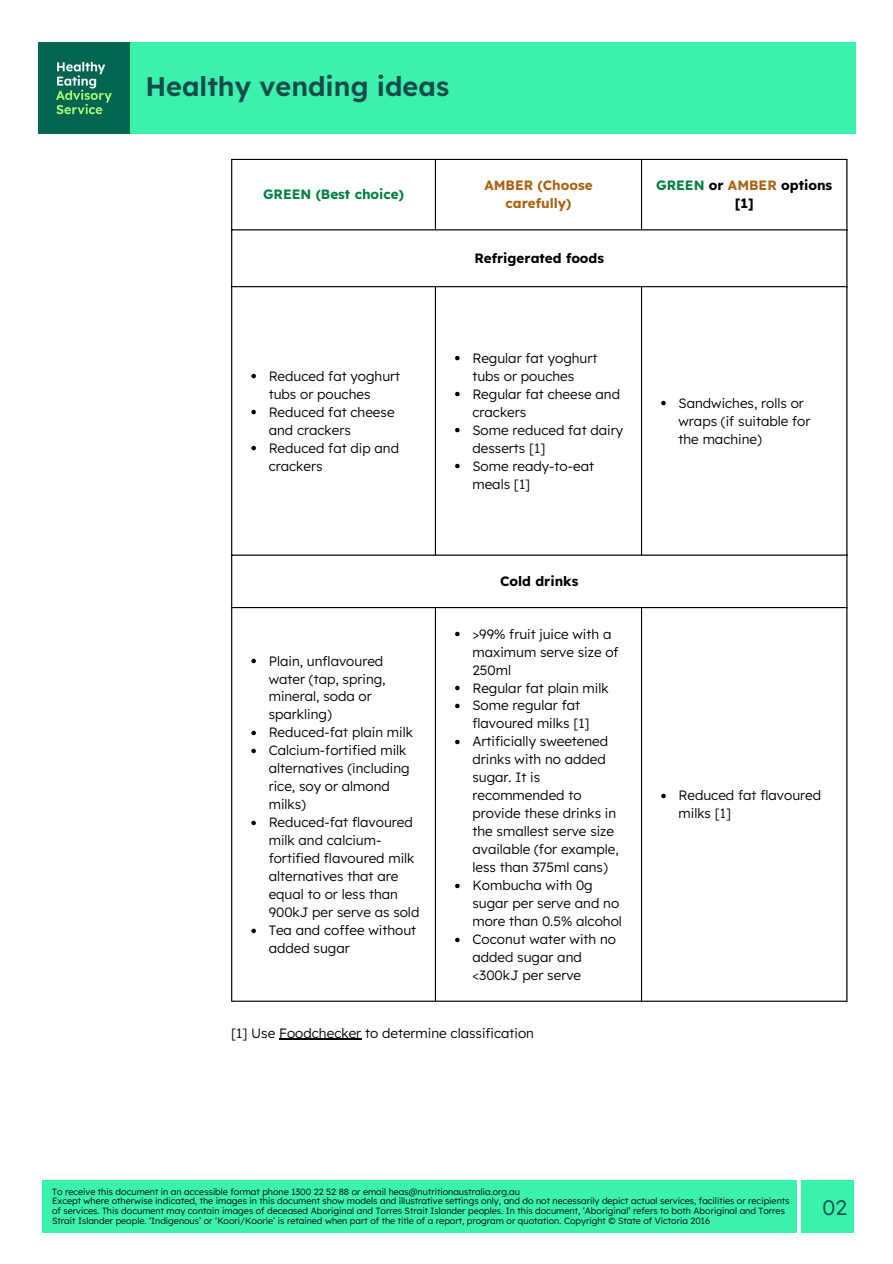
<style>
.page{position:relative;width:893px;height:1264px;background:#fff}
.page>*{position:absolute;margin:0;border:0;box-sizing:border-box;transform-origin:0 0}
.t1{font:600 27px "Lexend";color:#184a4b}
.t2{font:300 21px "Lexend";color:#184a4b}
.t3{font:300 13.5px/18px "Lexend";color:#000}
.t4{font:700 13.5px/18px "Lexend";color:#000;text-align:center}
.t5{font:700 13.5px/18px "Lexend";color:#ab6310;text-align:center}
.t6{font:700 13.5px "Lexend";color:#008041}
.t7{font:300 9px/9.8px "Lexend";color:#000}
.s1{color:#008041}
.s2{color:#ab6310}
</style>
<div class="page">
<svg style="left:251px;top:374px;width:5px;height:4px"></svg>
<svg style="left:251px;top:410px;width:5px;height:4px"></svg>
<svg style="left:251px;top:446px;width:5px;height:4px"></svg>
<svg style="left:455px;top:356px;width:4px;height:4px"></svg>
<svg style="left:455px;top:392px;width:4px;height:4px"></svg>
<svg style="left:455px;top:428px;width:4px;height:4px"></svg>
<svg style="left:455px;top:464px;width:4px;height:4px"></svg>
<svg style="left:661px;top:401px;width:4px;height:4px"></svg>
<svg style="left:251px;top:658px;width:5px;height:5px"></svg>
<svg style="left:251px;top:730px;width:5px;height:5px"></svg>
<svg style="left:251px;top:748px;width:5px;height:5px"></svg>
<svg style="left:251px;top:820px;width:5px;height:5px"></svg>
<svg style="left:251px;top:928px;width:5px;height:5px"></svg>
<svg style="left:455px;top:631px;width:4px;height:5px"></svg>
<svg style="left:455px;top:685px;width:4px;height:5px"></svg>
<svg style="left:455px;top:703px;width:4px;height:5px"></svg>
<svg style="left:455px;top:739px;width:4px;height:5px"></svg>
<svg style="left:455px;top:883px;width:4px;height:5px"></svg>
<svg style="left:455px;top:937px;width:4px;height:5px"></svg>
<svg style="left:661px;top:793px;width:4px;height:5px"></svg>
<hr style="left:231px;top:160px;width:1px;height:840px;background:#000">
<hr style="left:435px;top:160px;width:1px;height:69px;background:#000">
<hr style="left:435px;top:287px;width:1px;height:267px;background:#000">
<hr style="left:435px;top:608px;width:1px;height:392px;background:#000">
<hr style="left:641px;top:160px;width:1px;height:69px;background:#000">
<hr style="left:641px;top:287px;width:1px;height:267px;background:#000">
<hr style="left:641px;top:608px;width:1px;height:392px;background:#000">
<hr style="left:846px;top:160px;width:1px;height:840px;background:#000">
<hr style="left:231px;top:159px;width:616px;height:1px;background:#000">
<hr style="left:231px;top:229px;width:616px;height:1px;background:#000">
<hr style="left:231px;top:286px;width:616px;height:1px;background:#000">
<hr style="left:231px;top:554px;width:616px;height:1px;background:#000">
<hr style="left:231px;top:607px;width:616px;height:1px;background:#000">
<hr style="left:231px;top:1000px;width:616px;height:1px;background:#000">
<hr style="left:279px;top:1038px;width:82px;height:1px;background:#000">
<div style="left:42px;top:1180px;width:754px;height:52px;background:#3af2ac"></div>
<div style="left:801px;top:1180px;width:52px;height:52px;background:#3af2ac"></div>
<div style="left:130px;top:43px;width:725px;height:91px;background:#3af2ac"></div>
<img style="left:39px;top:43px;width:91px;height:91px">
<p class="t1" style="left:145px;top:69px;width:305px">Healthy vending ideas</p>
<p class="t6" style="left:263px;top:186px;width:142px">GREEN (Best choice)</p>
<p class="t5" style="left:484px;top:176px;width:110px">AMBER (Choose carefully)</p>
<p class="t4" style="left:656px;top:176px;width:177px"><span class="s1">GREEN</span> or <span class="s2">AMBER</span> options [1]</p>
<p class="t3" style="left:269px;top:366px;width:133px">Reduced fat yoghurt tubs or pouches</p>
<p class="t3" style="left:269px;top:402px;width:127px">Reduced fat cheese and crackers</p>
<p class="t3" style="left:269px;top:438px;width:132px">Reduced fat dip and crackers</p>
<p class="t3" style="left:269px;top:651px;width:118px">Plain, unflavoured water (tap, spring, mineral, soda or sparkling)</p>
<p class="t3" style="left:269px;top:723px;width:146px">Reduced-fat plain milk</p>
<p class="t3" style="left:269px;top:741px;width:142px">Calcium-fortified milk alternatives (including rice, soy or almond milks)</p>
<p class="t3" style="left:269px;top:813px;width:152px">Reduced-fat flavoured milk and calcium&shy;fortified flavoured milk alternatives that are equal to or less than<br>900kJ per serve as sold</p>
<p class="t3" style="left:269px;top:921px;width:149px">Tea and coffee without added sugar</p>
<p class="t4" style="left:474px;top:249px;width:131px">Refrigerated foods</p>
<p class="t3" style="left:472px;top:348px;width:127px">Regular fat yoghurt tubs or pouches</p>
<p class="t3" style="left:472px;top:384px;width:149px">Regular fat cheese and crackers</p>
<p class="t3" style="left:472px;top:420px;width:152px">Some reduced fat dairy desserts [1]</p>
<p class="t3" style="left:472px;top:456px;width:123px">Some ready-to-eat meals [1]</p>
<p class="t4" style="left:500px;top:572px;width:80px">Cold drinks</p>
<p class="t3" style="left:472px;top:624px;width:148px">&gt;99% fruit juice with a maximum serve size of<br>250ml</p>
<p class="t3" style="left:472px;top:678px;width:138px">Regular fat plain milk</p>
<p class="t3" style="left:472px;top:696px;width:119px">Some regular fat flavoured milks [1]</p>
<p class="t3" style="left:472px;top:732px;width:148px">Artificially sweetened drinks with no added sugar. It is recommended to provide these drinks in the smallest serve size available (for example, less than 375ml cans)</p>
<p class="t3" style="left:472px;top:876px;width:151px">Kombucha with 0g sugar per serve and no more than 0.5% alcohol</p>
<p class="t3" style="left:472px;top:930px;width:145px">Coconut water with no added sugar and &lt;300kJ per serve</p>
<p class="t3" style="left:231px;top:1023px;width:304px">[1] Use Foodchecker to determine classification</p>
<p class="t3" style="left:678px;top:393px;width:133px">Sandwiches, rolls or wraps (if suitable for the machine)</p>
<p class="t3" style="left:678px;top:786px;width:144px">Reduced fat flavoured milks [1]</p>
<p class="t7" style="left:52px;top:1186px;width:469px">To receive this document in an accessible format phone 1300 22 52 88 or email heas@nutritionaustralia.org.au</p>
<p class="t7" style="left:52px;top:1195px;width:738px">Except where otherwise indicated, the images in this document show models and illustrative settings only, and do not necessarily depict actual services, facilities or recipients of services. This document may contain images of deceased Aboriginal and Torres Strait Islander peoples. In this document, ‘Aboriginal’ refers to both Aboriginal and Torres<br>Strait Islander people. ‘Indigenous’ or ‘Koori/Koorie’ is retained when part of the title of a report, program or quotation. Copyright © State of Victoria 2016</p>
<p class="t2" style="left:822px;top:1193px;width:26px">02</p>
</div>
